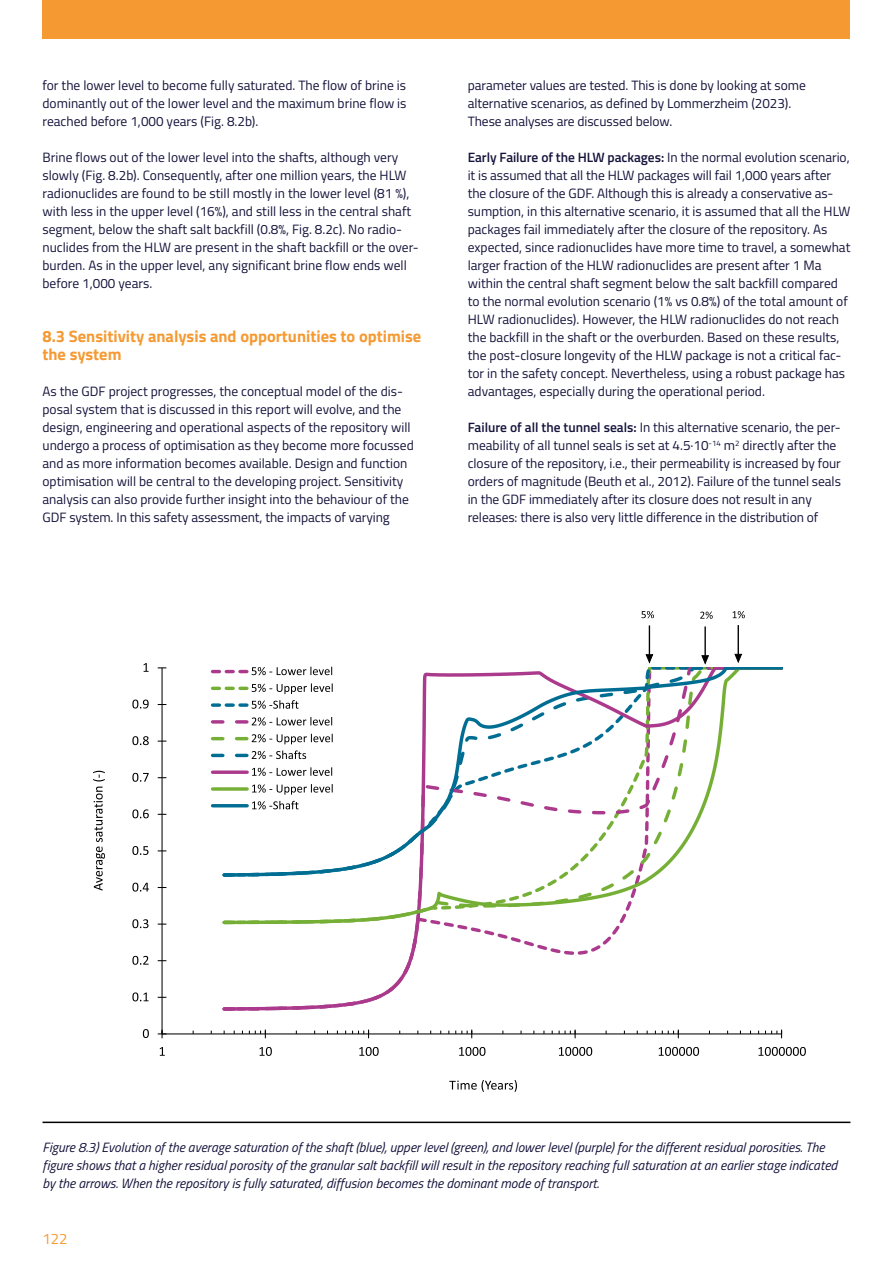
<style>
.page{position:relative;width:893px;height:1263px;background:#fff}
.page>*{position:absolute;margin:0;border:0;box-sizing:border-box;transform-origin:0 0}
.t1{font:700 16.5px/18px "Titillium";color:#f59a33}
.t2{font:15px "Titillium";color:#f59a33}
.t3{font:13.5px/18px "Titillium";color:#14133b}
.t4{font:italic 13.5px/18px "Titillium";color:#14133b}
.s1{font-weight:600}
</style>
<div class="page">
<div style="left:43px;top:0;width:807px;height:38px;background:#f59a33"></div>
<hr style="left:162px;top:668px;width:1px;height:366px;background:#000">
<svg style="left:158px;top:923px;width:8px;height:2px"></svg>
<hr style="left:162px;top:1033px;width:620px;height:1px;background:#000">
<svg style="left:158px;top:1029px;width:8px;height:9px"></svg>
<svg style="left:143px;top:1029px;width:6px;height:9px"></svg>
<svg style="left:132px;top:992px;width:17px;height:9px"></svg>
<svg style="left:132px;top:956px;width:17px;height:9px"></svg>
<svg style="left:132px;top:919px;width:16px;height:9px"></svg>
<svg style="left:132px;top:883px;width:17px;height:8px"></svg>
<svg style="left:132px;top:846px;width:17px;height:9px"></svg>
<svg style="left:132px;top:809px;width:17px;height:9px"></svg>
<svg style="left:132px;top:773px;width:17px;height:9px"></svg>
<svg style="left:132px;top:736px;width:17px;height:9px"></svg>
<svg style="left:132px;top:700px;width:17px;height:8px"></svg>
<svg style="left:144px;top:663px;width:5px;height:9px"></svg>
<svg style="left:160px;top:1047px;width:5px;height:9px"></svg>
<svg style="left:211px;top:611px;width:595px;height:513px"></svg>
<svg style="left:94px;top:787px;width:11px;height:103px"></svg>
<svg style="left:93px;top:771px;width:12px;height:10px"></svg>
<hr style="left:43px;top:1121px;width:807px;height:2px;background:#000">
<p class="t3" style="left:43px;top:76px;width:366px;text-align:justify">for the lower level to become fully saturated. The flow of brine is dominantly out of the lower level and the maximum brine flow is reached before 1,000 years (Fig. 8.2b).</p>
<p class="t3" style="left:43px;top:148px;width:378px">Brine flows out of the lower level into the shafts, although very slowly (Fig. 8.2b). Consequently, after one million years, the HLW radionuclides are found to be still mostly in the lower level (81 %), with less in the upper level (16%), and still less in the central shaft segment, below the shaft salt backfill (0.8%, Fig. 8.2c). No radio&shy;nuclides from the HLW are present in the shaft backfill or the over&shy;burden. As in the upper level, any significant brine flow ends well before 1,000 years.</p>
<p class="t1" style="left:43px;top:326px;width:380px">8.3 Sensitivity analysis and opportunities to optimise the system</p>
<p class="t3" style="left:43px;top:382px;width:373px">As the GDF project progresses, the conceptual model of the dis&shy;posal system that is discussed in this report will evolve, and the design, engineering and operational aspects of the repository will undergo a process of optimisation as they become more focussed and as more information becomes available. Design and function optimisation will be central to the developing project. Sensitivity analysis can also provide further insight into the behaviour of the GDF system. In this safety assessment, the impacts of varying</p>
<p class="t3" style="left:468px;top:76px;width:340px">parameter values are tested. This is done by looking at some alternative scenarios, as defined by Lommerzheim (2023).<br>These analyses are discussed below.</p>
<p class="t3" style="left:468px;top:148px;width:384px"><span class="s1">Early Failure of the HLW packages:</span> In the normal evolution scenario, it is assumed that all the HLW packages will fail 1,000 years after the closure of the GDF. Although this is already a conservative as&shy;sumption, in this alternative scenario, it is assumed that all the HLW packages fail immediately after the closure of the repository. As expected, since radionuclides have more time to travel, a somewhat larger fraction of the HLW radionuclides are present after 1 Ma within the central shaft segment below the salt backfill compared to the normal evolution scenario (1% vs 0.8%) of the total amount of HLW radionuclides). However, the HLW radionuclides do not reach the backfill in the shaft or the overburden. Based on these results, the post-closure longevity of the HLW package is not a critical fac&shy;tor in the safety concept. Nevertheless, using a robust package has advantages, especially during the operational period.</p>
<p class="t3" style="left:468px;top:418px;width:375px"><span class="s1">Failure of all the tunnel seals:</span> In this alternative scenario, the per&shy;meability of all tunnel seals is set at 4.5∙10<sup>-14</sup> m<sup>2</sup> directly after the closure of the repository, i.e., their permeability is increased by four orders of magnitude (Beuth et al., 2012). Failure of the tunnel seals in the GDF immediately after its closure does not result in any releases: there is also very little difference in the distribution of</p>
<p class="t4" style="left:43px;top:1138px;width:796px">Figure 8.3) Evolution of the average saturation of the shaft (blue), upper level (green), and lower level (purple) for the different residual porosities. The figure shows that a higher residual porosity of the granular salt backfill will result in the repository reaching full saturation at an earlier stage indicated by the arrows. When the repository is fully saturated, diffusion becomes the dominant mode of transport.</p>
<p class="t2" style="left:43px;top:1228px;width:27px">122</p>
</div>
